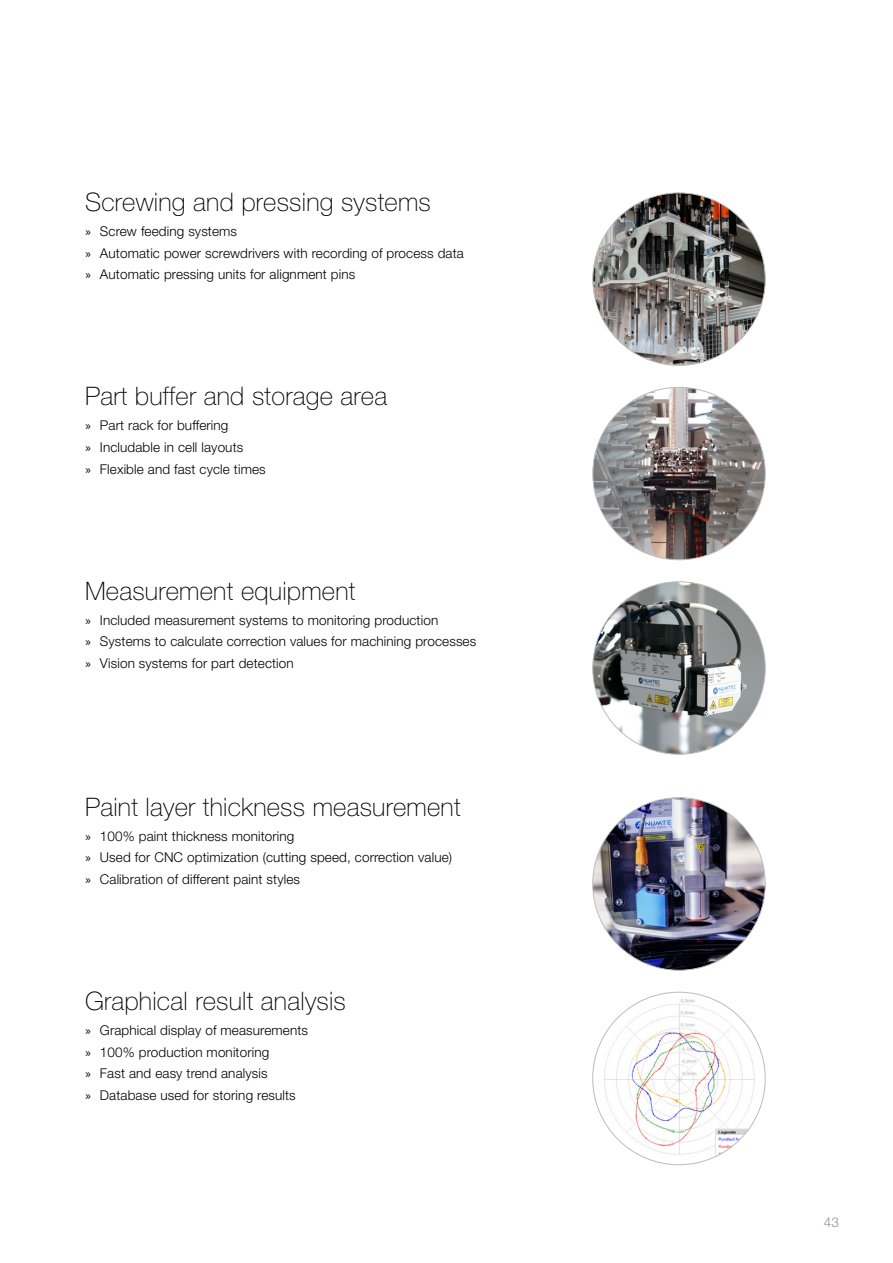
<style>
.page{position:relative;width:893px;height:1263px;background:#fff}
.page>*{position:absolute;margin:0;border:0;box-sizing:border-box;transform-origin:0 0}
.t1{font:100 25.5px "Helvetica Neue LT Std";letter-spacing:.01em;color:#000}
.t2{font:300 13.5px/21.6px "Helvetica Neue LT Std";letter-spacing:.01em;color:#000}
.t3{font:300 13.5px "Helvetica Neue LT Std";color:#929292}
.s1{font-family:"Source Sans Pro";font-weight:400}
</style>
<div class="page">
<img style="left:593px;top:193px;width:172px;height:172px;border-radius:86px">
<img style="left:593px;top:387px;width:172px;height:173px;border-radius:86px">
<img style="left:593px;top:582px;width:172px;height:172px;border-radius:86px">
<img style="left:593px;top:798px;width:172px;height:172px;border-radius:86px">
<img style="left:593px;top:992px;width:172px;height:173px;border-radius:86px">
<h1 class="t1" style="left:85px;top:187px;width:347px">Screwing and pressing systems</h1>
<p class="t2" style="left:85px;top:220px;width:380px"><span class="s1">»</span> Screw feeding systems<br><span class="s1">»</span> Automatic power screwdrivers with recording of process data <span class="s1">»</span> Automatic pressing units for alignment pins</p>
<h1 class="t1" style="left:85px;top:382px;width:304px">Part buffer and storage area</h1>
<p class="t2" style="left:85px;top:414px;width:182px"><span class="s1">»</span> Part rack for buffering<br><span class="s1">»</span> Includable in cell layouts<br><span class="s1">»</span> Flexible and fast cycle times</p>
<h1 class="t1" style="left:85px;top:576px;width:272px">Measurement equipment</h1>
<p class="t2" style="left:85px;top:609px;width:393px"><span class="s1">»</span> Included measurement systems to monitoring production<br><span class="s1">»</span> Systems to calculate correction values for machining processes <span class="s1">»</span> Vision systems for part detection</p>
<h1 class="t1" style="left:85px;top:792px;width:377px">Paint layer thickness measurement</h1>
<p class="t2" style="left:85px;top:825px;width:369px"><span class="s1">»</span> 100% paint thickness monitoring<br><span class="s1">»</span> Used for CNC optimization (cutting speed, correction value) <span class="s1">»</span> Calibration of different paint styles</p>
<h1 class="t1" style="left:85px;top:986px;width:262px">Graphical result analysis</h1>
<p class="t2" style="left:85px;top:1019px;width:224px"><span class="s1">»</span> Graphical display of measurements <span class="s1">»</span> 100% production monitoring<br><span class="s1">»</span> Fast and easy trend analysis<br><span class="s1">»</span> Database used for storing results</p>
<p class="t3" style="left:824px;top:1214px;width:17px">43</p>
</div>
